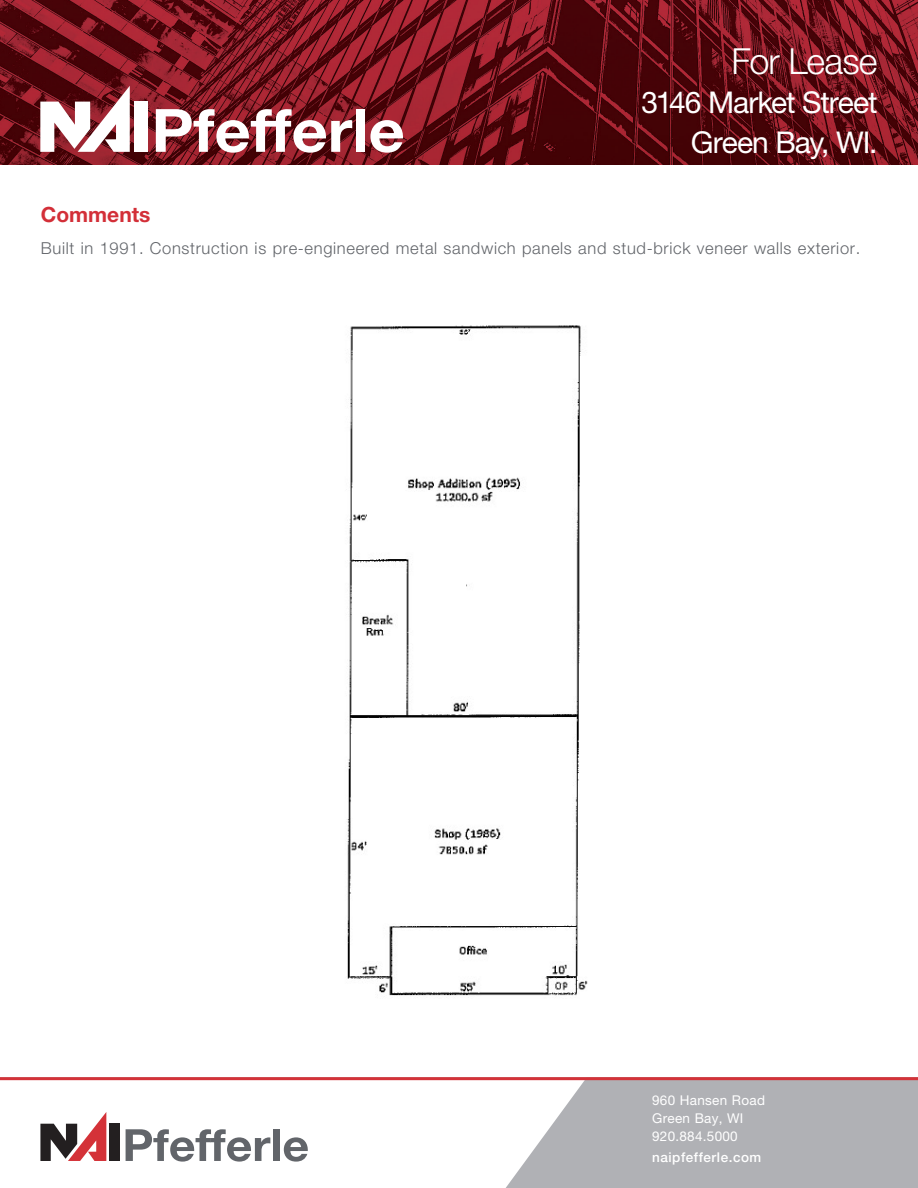
<style>
.page{position:relative;width:918px;height:1188px;background:#fff}
.page>*{position:absolute;margin:0;border:0;box-sizing:border-box;transform-origin:0 0}
.t1{font:300 36px "Helvetica Neue LT Std";letter-spacing:-.025em;color:#fff}
.t2{font:30px "Helvetica Neue LT Std";letter-spacing:-.035em;color:#fff}
.t3{font:700 21px "Helvetica Neue LT Std";color:#d32f38}
.Subhead{font:300 16.5px "Helvetica Neue LT Std";letter-spacing:.04em;color:#62656a}
.t4{font:13.5px "Helvetica Neue LT Std";letter-spacing:.02em;color:#fff}
.t5{font:500 13.5px "Helvetica Neue LT Std";letter-spacing:.04em;color:#fff}
</style>
<div class="page">
<div style="left:0;top:1078px;width:918px;height:110px;background:#b0b1b5"></div>
<svg style="left:0;top:1080px;width:586px;height:108px;background:#f8f7f8"></svg>
<hr style="left:0;top:1077px;width:918px;height:3px;background:#d43238">
<img style="left:0;top:0;width:918px;height:165px">
<div style="left:134px;top:102px;width:14px;height:50px;background:#fff"></div>
<svg style="left:40px;top:86px;width:90px;height:66px"></svg>
<svg style="left:156px;top:109px;width:196px;height:44px"></svg>
<div style="left:356px;top:109px;width:9px;height:43px;background:#fff"></div>
<svg style="left:370px;top:120px;width:33px;height:33px"></svg>
<div style="left:110px;top:1124px;width:10px;height:37px;background:#231f20"></div>
<svg style="left:40px;top:1112px;width:66px;height:49px;background:#b18889"></svg>
<svg style="left:126px;top:1129px;width:144px;height:33px;background:#b8b9bb"></svg>
<div style="left:273px;top:1129px;width:7px;height:32px;background:#62656a"></div>
<svg style="left:284px;top:1137px;width:24px;height:25px"></svg>
<img style="left:347px;top:325px;width:241px;height:671px">
<p class="t1" style="left:731px;top:39px;width:148px">For Lease</p>
<p class="t2" style="left:642px;top:85px;width:237px">3146 Market Street</p>
<p class="t2" style="left:691px;top:124px;width:188px">Green Bay, WI.</p>
<p class="t3" style="left:41px;top:201px;width:111px">Comments</p>
<p class="Subhead" style="left:41px;top:238px;width:821px">Built in 1991. Construction is pre-engineered metal sandwich panels and stud-brick veneer walls exterior.</p>
<p class="t4" style="left:652px;top:1092px;width:114px">960 Hansen Road</p>
<p class="t4" style="left:652px;top:1110px;width:93px">Green Bay, WI</p>
<p class="t4" style="left:652px;top:1128px;width:87px">920.884.5000</p>
<p class="t5" style="left:652px;top:1149px;width:111px">naipfefferle.com</p>
</div>
